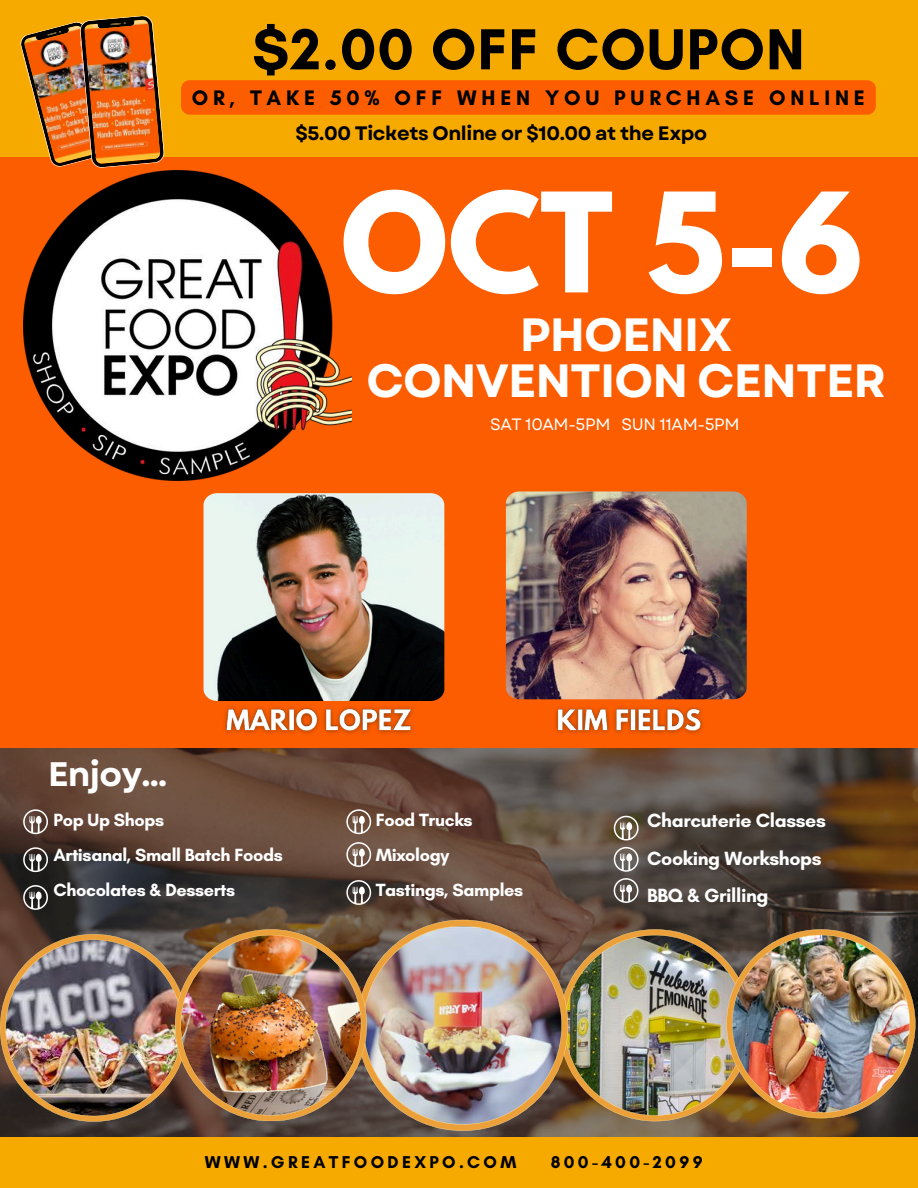
<style>
.page{position:relative;width:918px;height:1188px;background:#f6aa00}
.page>*{position:absolute;margin:0;border:0;box-sizing:border-box;transform-origin:0 0}
.t1{font:700 122.4px "League Spartan";color:#fff}
.t2{font:700 58.95px "Glacial Indifference";letter-spacing:.02em;color:#000}
.t3{font:700 46.65px/46.7px "Garet";letter-spacing:-.02em;color:#fff;text-align:center}
.t4{font:700 34.05px "Garet";letter-spacing:-.02em;color:#fff}
.t5{font:700 21.45px "Glacial Indifference";letter-spacing:.225em;color:#000}
.t6{font:700 19.5px "Glacial Indifference";letter-spacing:-.02em;color:#fff}
.t7{font:700 19.5px "Garet";letter-spacing:-.02em;color:#000}
.t8{font:700 18px "Glacial Indifference";letter-spacing:-.02em;color:#fff}
.t9{font:700 17.55px "Glacial Indifference";letter-spacing:.19em;color:#000}
.t10{font:16.5px "Garet";letter-spacing:-.02em;color:#fff}
</style>
<div class="page">
<div style="left:0;top:158px;width:918px;height:528px;background:#fc5d00"></div>
<div style="left:0;top:431px;width:918px;height:320px;background:#fc5d00"></div>
<svg style="left:0;top:749px;width:918px;height:388px;background:#574438"></svg>
<img style="left:357px;top:920px;width:211px;height:211px">
<img style="left:559px;top:929px;width:356px;height:192px">
<img style="left:0;top:929px;width:367px;height:193px">
<img style="left:20px;top:15px;width:145px;height:153px">
<img style="left:204px;top:493px;width:240px;height:207px">
<img style="left:506px;top:491px;width:241px;height:208px">
<img style="left:23px;top:171px;width:329px;height:309px">
<img style="left:212px;top:700px;width:491px;height:34px">
<svg style="left:23px;top:809px;width:25px;height:25px"></svg>
<svg style="left:23px;top:847px;width:25px;height:25px"></svg>
<svg style="left:23px;top:885px;width:25px;height:25px"></svg>
<svg style="left:346px;top:809px;width:25px;height:25px"></svg>
<svg style="left:346px;top:842px;width:25px;height:25px"></svg>
<svg style="left:346px;top:880px;width:25px;height:25px"></svg>
<svg style="left:614px;top:816px;width:25px;height:25px"></svg>
<svg style="left:614px;top:878px;width:24px;height:25px"></svg>
<svg style="left:614px;top:847px;width:25px;height:25px"></svg>
<div style="left:181px;top:80px;width:695px;height:35px;background:#fc5d00"></div>
<p class="t2" style="left:252px;top:13px;width:554px">$2.00 OFF COUPON</p>
<p class="t5" style="left:192px;top:84px;width:674px">OR, TAKE 50% OFF WHEN YOU PURCHASE ONLINE</p>
<p class="t7" style="left:296px;top:119px;width:413px">$5.00 Tickets Online or $10.00 at the Expo</p>
<h2 class="t1" style="left:341px;top:182px;width:524px">OCT 5-6</h2>
<p class="t3" style="left:366px;top:311px;width:521px">PHOENIX<br>CONVENTION CENTER</p>
<h6 class="t10" style="left:490px;top:413px;width:251px">SAT 10AM-5PM SUN 11AM-5PM</h6>
<p class="t4" style="left:48px;top:749px;width:121px">Enjoy...</p>
<p class="t8" style="left:54px;top:809px;width:112px">Pop Up Shops</p>
<p class="t8" style="left:54px;top:844px;width:231px">Artisanal, Small Batch Foods</p>
<p class="t8" style="left:54px;top:879px;width:183px">Chocolates &amp; Desserts</p>
<p class="t8" style="left:376px;top:809px;width:99px">Food Trucks</p>
<p class="t8" style="left:376px;top:844px;width:75px">Mixology</p>
<p class="t8" style="left:376px;top:879px;width:149px">Tastings, Samples</p>
<p class="t6" style="left:647px;top:809px;width:180px">Charcuterie Classes</p>
<p class="t6" style="left:647px;top:846px;width:176px">Cooking Workshops</p>
<p class="t6" style="left:647px;top:883px;width:123px">BBQ &amp; Grilling</p>
<p class="t9" style="left:205px;top:1151px;width:313px">WWW.GREATFOODEXPO.COM</p>
<p class="t9" style="left:551px;top:1151px;width:153px">800-400-2099</p>
</div>
